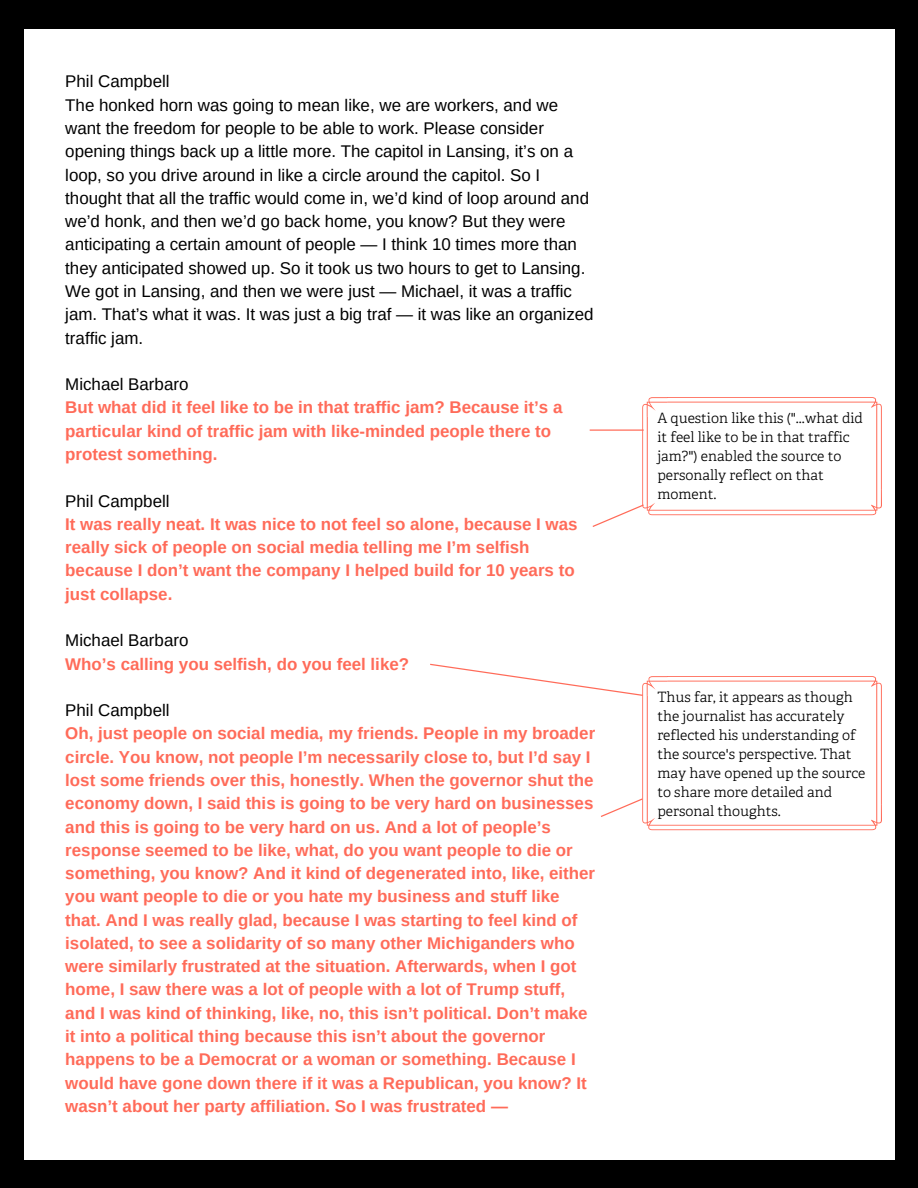
<style>
.page{position:relative;width:918px;height:1188px;background:#000}
.page>*{position:absolute;margin:0;border:0;box-sizing:border-box;transform-origin:0 0}
.t1{font:700 16.95px/23.2px "Arimo";color:#ff6b59}
.t2{font:16.95px/23.2px "Arimo";color:#000}
.t3{font:300 14.25px/19px "Adelle";color:#000}
</style>
<div class="page">
<div style="left:24px;top:29px;width:870px;height:1131px;background:#fff"></div>
<svg style="left:590px;top:397px;width:292px;height:130px"></svg>
<svg style="left:430px;top:664px;width:452px;height:166px"></svg>
<p class="t2" style="left:65px;top:70px;width:106px">Phil Campbell</p>
<p class="t2" style="left:65px;top:93px;width:530px">The honked horn was going to mean like, we are workers, and we want the freedom for people to be able to work. Please consider opening things back up a little more. The capitol in Lansing, it’s on a loop, so you drive around in like a circle around the capitol. So I thought that all the traffic would come in, we’d kind of loop around and we’d honk, and then we’d go back home, you know? But they were anticipating a certain amount of people — I think 10 times more than they anticipated showed up. So it took us two hours to get to Lansing.<br>We got in Lansing, and then we were just — Michael, it was a traffic jam. That’s what it was. It was just a big traf — it was like an organized traffic jam.</p>
<p class="t2" style="left:65px;top:373px;width:125px">Michael Barbaro</p>
<p class="t1" style="left:65px;top:396px;width:499px">But what did it feel like to be in that traffic jam? Because it’s a particular kind of traffic jam with like-minded people there to protest something.</p>
<p class="t2" style="left:65px;top:489px;width:106px">Phil Campbell</p>
<p class="t1" style="left:65px;top:512px;width:514px">It was really neat. It was nice to not feel so alone, because I was really sick of people on social media telling me I’m selfish because I don’t want the company I helped build for 10 years to just collapse.</p>
<p class="t2" style="left:65px;top:629px;width:125px">Michael Barbaro</p>
<p class="t1" style="left:65px;top:652px;width:345px">Who’s calling you selfish, do you feel like?</p>
<p class="t2" style="left:65px;top:699px;width:106px">Phil Campbell</p>
<p class="t1" style="left:65px;top:722px;width:532px">Oh, just people on social media, my friends. People in my broader circle. You know, not people I’m necessarily close to, but I’d say I lost some friends over this, honestly. When the governor shut the economy down, I said this is going to be very hard on businesses and this is going to be very hard on us. And a lot of people’s response seemed to be like, what, do you want people to die or something, you know? And it kind of degenerated into, like, either you want people to die or you hate my business and stuff like that. And I was really glad, because I was starting to feel kind of isolated, to see a solidarity of so many other Michiganders who were similarly frustrated at the situation. Afterwards, when I got home, I saw there was a lot of people with a lot of Trump stuff, and I was kind of thinking, like, no, this isn’t political. Don’t make it into a political thing because this isn’t about the governor happens to be a Democrat or a woman or something. Because I would have gone down there if it was a Republican, you know? It wasn’t about her party affiliation. So I was frustrated —</p>
<p class="t3" style="left:657px;top:409px;width:207px">A question like this ("...what did it feel like to be in that traffic jam?") enabled the source to personally reflect on that moment.</p>
<p class="t3" style="left:657px;top:688px;width:210px">Thus far, it appears as though the journalist has accurately reflected his understanding of the source's perspective. That may have opened up the source to share more detailed and personal thoughts.</p>
</div>
